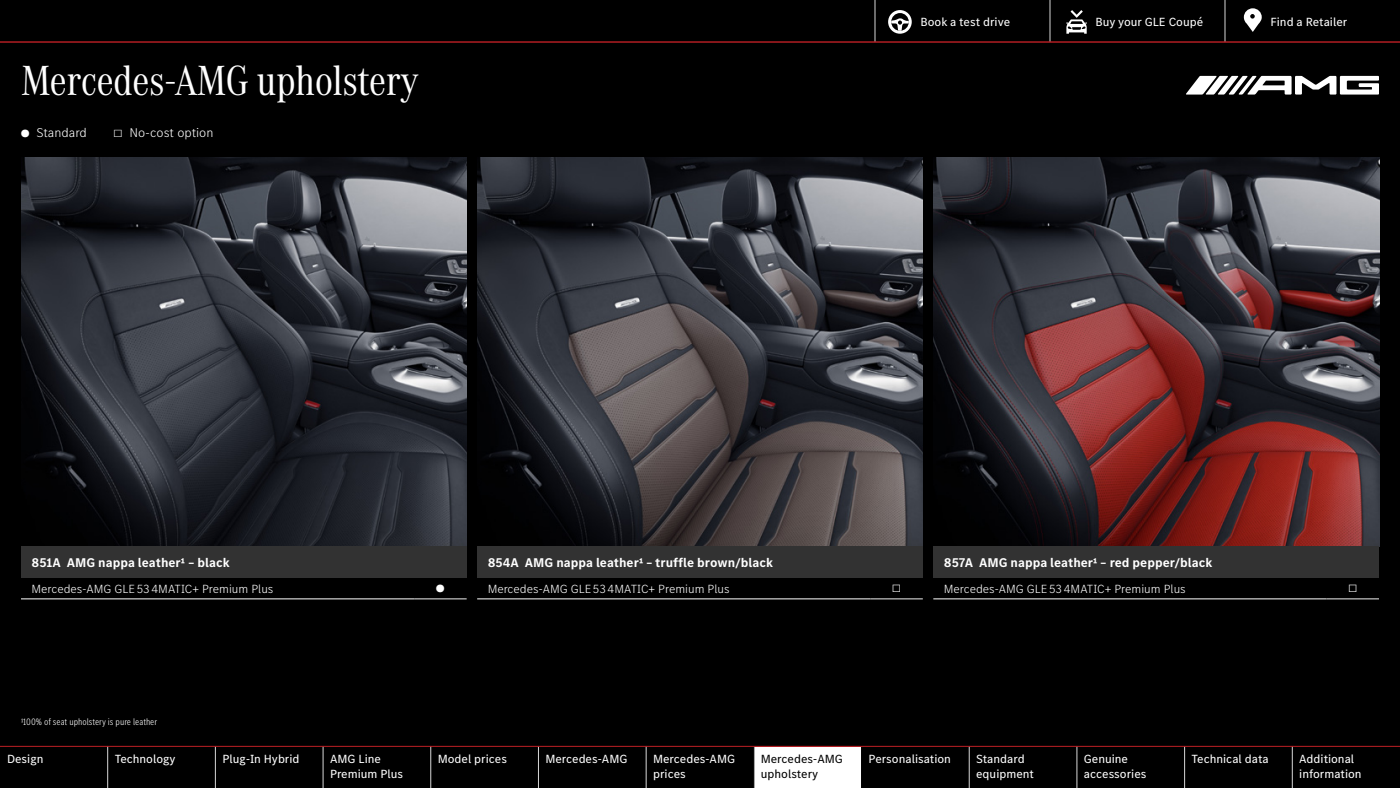
<style>
.page{position:relative;width:1400px;height:788px;background:#fff}
.page>*{position:absolute;margin:0;border:0;box-sizing:border-box;transform-origin:0 0}
.t1{font:43.75px "MB Corpo A Title Cond";color:#fff}
.t2{font:700 13.12px "MB Corpo S Text";color:#fff}
.t3{font:300 13.12px "MB Corpo S Text";color:#fff}
.t4{font:12.25px/14.7px "MB Corpo S Text";color:#fff}
.t5{font:300 12.25px "MB Corpo S Text";color:#fff}
.t6{font:12.25px/14.7px "MB Corpo S Text";color:#000}
.t7{font:10.85px "MB Corpo S Text";color:#fff}
.t8{font:10.67px "MB Corpo S Text";color:#fff;scale:1.04 1}
.t9{font:300 condensed 9.62px "MB Corpo S Text";color:#fff}
.s1{font-size:10.67px}
</style>
<div class="page">
<div style="left:0;top:42px;width:1400px;height:704px;background:#000"></div>
<svg style="left:1186px;top:76px;width:193px;height:18px"></svg>
<img style="left:21px;top:158px;width:446px;height:388px">
<img style="left:477px;top:158px;width:446px;height:388px">
<img style="left:933px;top:158px;width:446px;height:388px">
<div style="left:21px;top:546px;width:446px;height:32px;background:#323232"></div>
<div style="left:477px;top:546px;width:446px;height:32px;background:#323232"></div>
<div style="left:933px;top:546px;width:446px;height:32px;background:#323232"></div>
<hr style="left:21px;top:598px;width:393px;height:1px;background:#fff">
<hr style="left:414px;top:598px;width:53px;height:1px;background:#f0f0f0">
<hr style="left:477px;top:598px;width:393px;height:1px;background:#fff">
<hr style="left:870px;top:598px;width:53px;height:1px;background:#f0f0f0">
<hr style="left:933px;top:598px;width:394px;height:1px;background:#fff">
<hr style="left:1327px;top:598px;width:52px;height:1px;background:#f0f0f0">
<div style="left:0;top:0;width:1400px;height:42px;background:#000"></div>
<svg style="left:875px;top:0;width:525px;height:42px"></svg>
<svg style="left:0;top:747px;width:1400px;height:41px;background:#131313"></svg>
<hr style="left:1076px;top:746px;width:1px;height:42px;background:#d8d8d8">
<hr style="left:1184px;top:746px;width:1px;height:42px;background:#d8d8d8">
<hr style="left:969px;top:746px;width:1px;height:42px;background:#d8d8d8">
<hr style="left:1292px;top:746px;width:1px;height:42px;background:#d8d8d8">
<hr style="left:107px;top:746px;width:1px;height:42px;background:#d8d8d8">
<hr style="left:215px;top:746px;width:1px;height:42px;background:#d8d8d8">
<hr style="left:323px;top:746px;width:1px;height:42px;background:#d8d8d8">
<hr style="left:430px;top:746px;width:1px;height:42px;background:#d8d8d8">
<hr style="left:538px;top:746px;width:1px;height:42px;background:#d8d8d8">
<hr style="left:646px;top:746px;width:1px;height:42px;background:#d8d8d8">
<hr style="left:753px;top:746px;width:1px;height:42px;background:#000">
<hr style="left:861px;top:746px;width:1px;height:42px;background:#000">
<hr style="left:0;top:746px;width:1400px;height:1px;background:#b21e23">
<hr style="left:0;top:42px;width:1400px;height:1px;background:#b21e23">
<h1 class="t1" style="left:21px;top:51px;width:399px">Mercedes-AMG upholstery</h1>
<p class="t3" style="left:21px;top:123px;width:67px"><span class="s1">●</span> Standard</p>
<p class="t3" style="left:113px;top:123px;width:102px"><span class="s1">□</span> No-cost option</p>
<p class="t4" style="left:920px;top:14px;width:91px">Book a test drive</p>
<p class="t4" style="left:1096px;top:14px;width:109px">Buy your GLE Coupé</p>
<p class="t4" style="left:1271px;top:14px;width:78px">Find a Retailer</p>
<p class="t2" style="left:32px;top:554px;width:200px">851A AMG nappa leather¹ – black</p>
<p class="t2" style="left:488px;top:554px;width:287px">854A AMG nappa leather¹ – truffle brown/black</p>
<p class="t2" style="left:944px;top:554px;width:270px">857A AMG nappa leather¹ – red pepper/black</p>
<p class="t5" style="left:32px;top:581px;width:244px">Mercedes-AMG GLE 53 4MATIC+ Premium Plus</p>
<p class="t8" style="left:436px;top:581px;width:10px">●</p>
<p class="t5" style="left:488px;top:581px;width:244px">Mercedes-AMG GLE 53 4MATIC+ Premium Plus</p>
<p class="t7" style="left:892px;top:581px;width:11px">□</p>
<p class="t5" style="left:944px;top:581px;width:244px">Mercedes-AMG GLE 53 4MATIC+ Premium Plus</p>
<p class="t7" style="left:1348px;top:581px;width:11px">□</p>
<p class="t9" style="left:21px;top:715px;width:138px">¹100% of seat upholstery is pure leather</p>
<p class="t4" style="left:7px;top:751px;width:38px">Design</p>
<p class="t4" style="left:115px;top:751px;width:62px">Technology</p>
<p class="t4" style="left:222px;top:751px;width:79px">Plug-In Hybrid</p>
<p class="t4" style="left:330px;top:751px;width:75px">AMG Line<br>Premium Plus</p>
<p class="t4" style="left:438px;top:751px;width:71px">Model prices</p>
<p class="t4" style="left:545px;top:751px;width:84px">Mercedes-AMG</p>
<p class="t4" style="left:653px;top:751px;width:84px">Mercedes-AMG prices</p>
<p class="t6" style="left:761px;top:751px;width:84px">Mercedes-AMG upholstery</p>
<p class="t4" style="left:869px;top:751px;width:84px">Personalisation</p>
<p class="t4" style="left:976px;top:751px;width:59px">Standard equipment</p>
<p class="t4" style="left:1084px;top:751px;width:64px">Genuine accessories</p>
<p class="t4" style="left:1192px;top:751px;width:79px">Technical data</p>
<p class="t4" style="left:1299px;top:751px;width:64px">Additional information</p>
</div>
